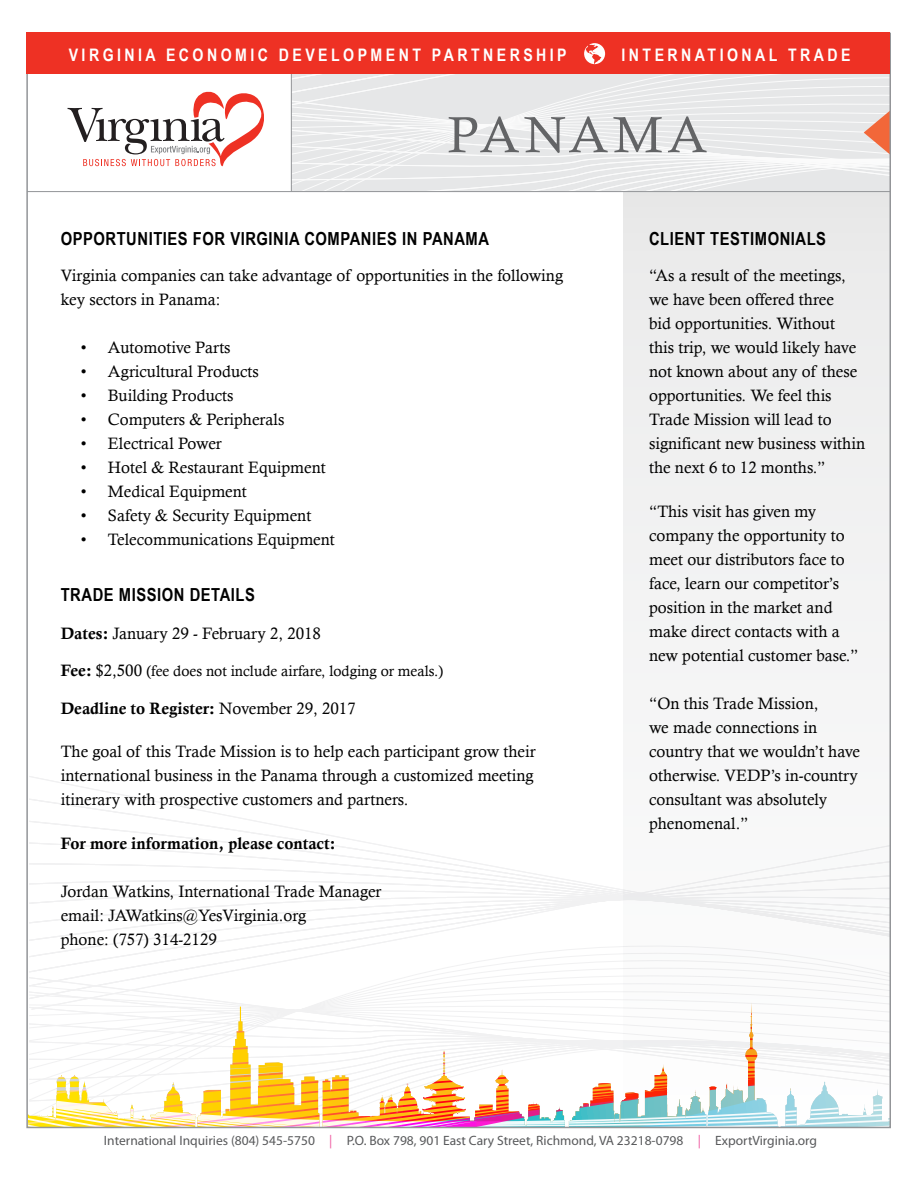
<style>
.page{position:relative;width:918px;height:1188px;background:#fff}
.page>*{position:absolute;margin:0;border:0;box-sizing:border-box;transform-origin:0 0}
.t1{font:51px "Calisto";letter-spacing:.1em;color:#636466}
.t2{font:700 18px "Arial Narrow";letter-spacing:.03em;color:#000}
.t3{font:700 17.25px "Arial Narrow";letter-spacing:.2em;color:#fff}
.t4{font:16.5px/24px "Calisto";color:#000}
.t5{font:16.5px "Calis MT Bol";color:#000}
.t6{font:15px "Calisto";color:#000}
.t7{font:13.5px "Myriad Pro";color:#58595b}
.s1{font-family:"Calis MT Bol"}
.s2{font-family:"Calis MT Bol";font-size:16.5px}
.s3{font-size:16.5px}
.s4{font-family:"Calisto"}
.s5{color:#ef5ba1}
</style>
<div class="page">
<svg style="left:29px;top:815px;width:325px;height:25px"></svg>
<svg style="left:31px;top:845px;width:592px;height:101px"></svg>
<svg style="left:29px;top:976px;width:594px;height:23px"></svg>
<svg style="left:29px;top:999px;width:594px;height:126px"></svg>
<svg style="left:196px;top:1002px;width:427px;height:123px"></svg>
<div style="left:623px;top:192px;width:268px;height:935px;background:#f3f3f3"></div>
<svg style="left:68px;top:91px;width:196px;height:76px"></svg>
<hr style="left:27px;top:191px;width:863px;height:1px;background:#939598">
<hr style="left:291px;top:73px;width:1px;height:118px;background:#939598">
<svg style="left:292px;top:74px;width:596px;height:117px"></svg>
<div style="left:26px;top:33px;width:864px;height:41px;background:#ee3124"></div>
<svg style="left:584px;top:43px;width:21px;height:21px"></svg>
<p class="t3" style="left:69px;top:41px;width:499px">VIRGIN IA ECON OM IC DEVELOPM EN T PARTN ERSH IP</p>
<p class="t3" style="left:622px;top:41px;width:230px">IN TERN ATION AL TRADE</p>
<h1 class="t1" style="left:448px;top:105px;width:261px">PANAMA</h1>
<p class="t2" style="left:61px;top:225px;width:24px">OPPORTU</p>
<p class="t2" style="left:138px;top:225px;width:20px">NITIES</p>
<p class="t2" style="left:193px;top:225px;width:47px">FOR VIRGI</p>
<p class="t2" style="left:273px;top:225px;width:217px">NIA COMPANIES IN PANAMA</p>
<p class="t4" style="left:61px;top:263px;width:504px">Virginia companies can take advantage of opportunities in the following key sectors in Panama:</p>
<p class="t4" style="left:81px;top:335px;width:151px">• Automotive Parts</p>
<p class="t4" style="left:81px;top:359px;width:179px">• Agricultural Products</p>
<p class="t4" style="left:81px;top:383px;width:154px">• Building Products</p>
<p class="t4" style="left:81px;top:407px;width:205px">• Computers &amp; Peripherals</p>
<p class="t4" style="left:81px;top:431px;width:142px">• Electrical Power</p>
<p class="t4" style="left:81px;top:455px;width:246px">• Hotel &amp; Restaurant Equipment</p>
<p class="t4" style="left:81px;top:479px;width:167px">• Medical Equipment</p>
<p class="t4" style="left:81px;top:503px;width:232px">• Safety &amp; Security Equipment</p>
<p class="t4" style="left:81px;top:527px;width:255px">• Telecommunications Equipment</p>
<p class="t2" style="left:61px;top:581px;width:196px">TRADE MISSION DETAILS</p>
<p class="t4" style="left:61px;top:621px;width:262px"><span class="s1">Dates:</span> January 29 - February 2, 2018</p>
<p class="t6" style="left:61px;top:663px;width:384px"><span class="s2">Fee:</span> <span class="s3">$2,500</span> (fee does not include airfare, lodging or meals.)</p>
<p class="t5" style="left:61px;top:699px;width:296px">Deadline to Register: <span class="s4">November 29, 2017</span></p>
<p class="t4" style="left:61px;top:739px;width:476px">The goal of this Trade Mission is to help each participant grow their international business in the Panama through a customized meeting itinerary with prospective customers and partners.</p>
<p class="t5" style="left:61px;top:834px;width:276px">For more information, please contact:</p>
<p class="t4" style="left:61px;top:879px;width:322px">Jordan Watkins, International Trade Manager email: JAWatkins@YesVirginia.org<br>phone: (757) 314-2129</p>
<p class="t2" style="left:649px;top:225px;width:179px">CLIENT TESTIMONIALS</p>
<p class="t4" style="left:649px;top:263px;width:218px">“As a result of the meetings, we have been offered three<br>bid opportunities. Without<br>this trip, we would likely have not known about any of these opportunities. We feel this<br>Trade Mission will lead to significant new business within the next 6 to 12 months.”</p>
<p class="t4" style="left:649px;top:500px;width:211px">“This visit has given my company the opportunity to meet our distributors face to face, learn our competitor’s position in the market and make direct contacts with a new potential customer base.”</p>
<p class="t4" style="left:649px;top:692px;width:212px">“On this Trade Mission,<br>we made connections in country that we wouldn’t have otherwise. VEDP’s in-country consultant was absolutely phenomenal.”</p>
<p class="t7" style="left:104px;top:1132px;width:715px">International Inquiries (804) 545-5750 <span class="s5">|</span> P.O. Box 798, 901 East Cary Street, Richmond, VA 23218-0798 <span class="s5">|</span> ExportVirginia.org</p>
</div>
